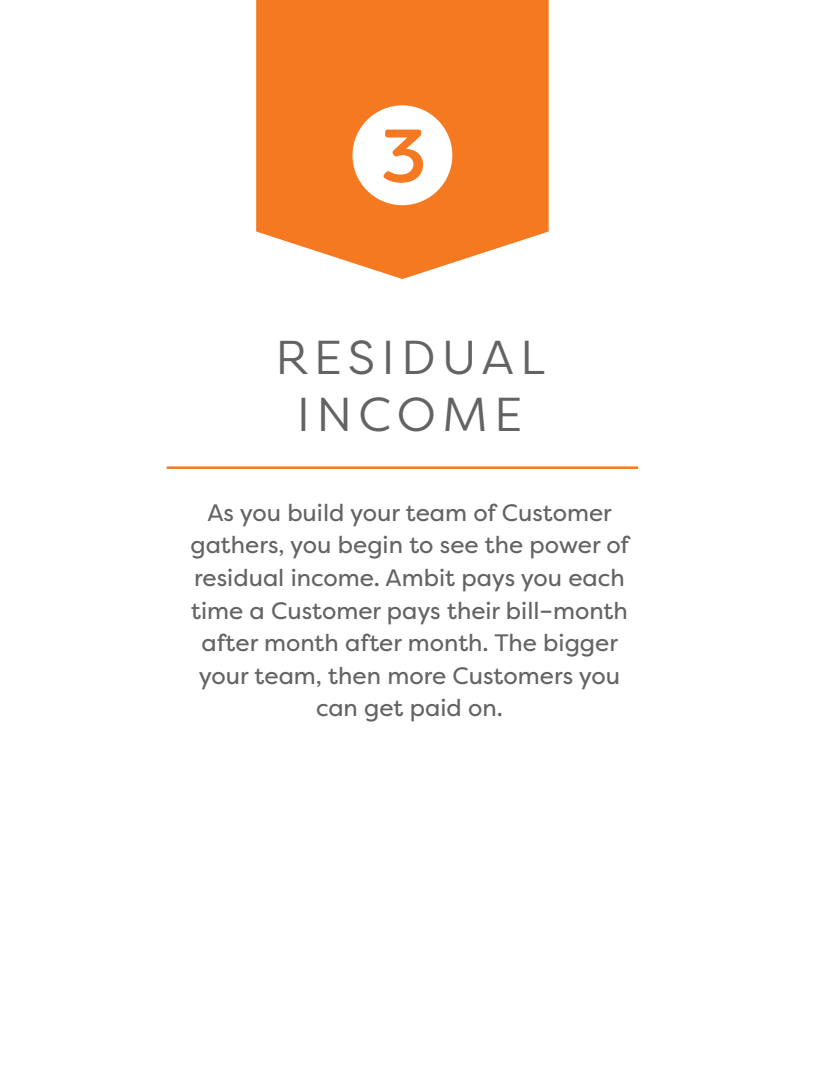
<style>
.page{position:relative;width:819px;height:1092px;background:#fff}
.page>*{position:absolute;margin:0;border:0;box-sizing:border-box;transform-origin:0 0}
.t1{font:500 74.75px "Energy Soft";color:#f47921}
.t2{font:47.5px/57px "Energy";letter-spacing:.13em;color:#636366;text-align:center}
.Body_Copy{font:23.75px/32.5px "Energy";color:#636366;text-align:center}
</style>
<div class="page">
<svg style="left:256px;top:0;width:292px;height:279px;background:#f58536"></svg>
<div style="left:352px;top:105px;width:100px;height:100px;background:#fff;border-radius:50%"></div>
<hr style="left:167px;top:466px;width:471px;height:3px;background:#f47921">
<p class="t1" style="left:380px;top:107px;width:48px">3</p>
<p class="t2" style="left:275px;top:327px;width:271px">RESIDUAL<br>INCOME</p>
<p class="Body_Copy" style="left:190px;top:496px;width:440px">As you build your team of Customer gathers, you begin to see the power of residual income. Ambit pays you each time a Customer pays their bill–month after month after month. The bigger your team, then more Customers you can get paid on.</p>
</div>
